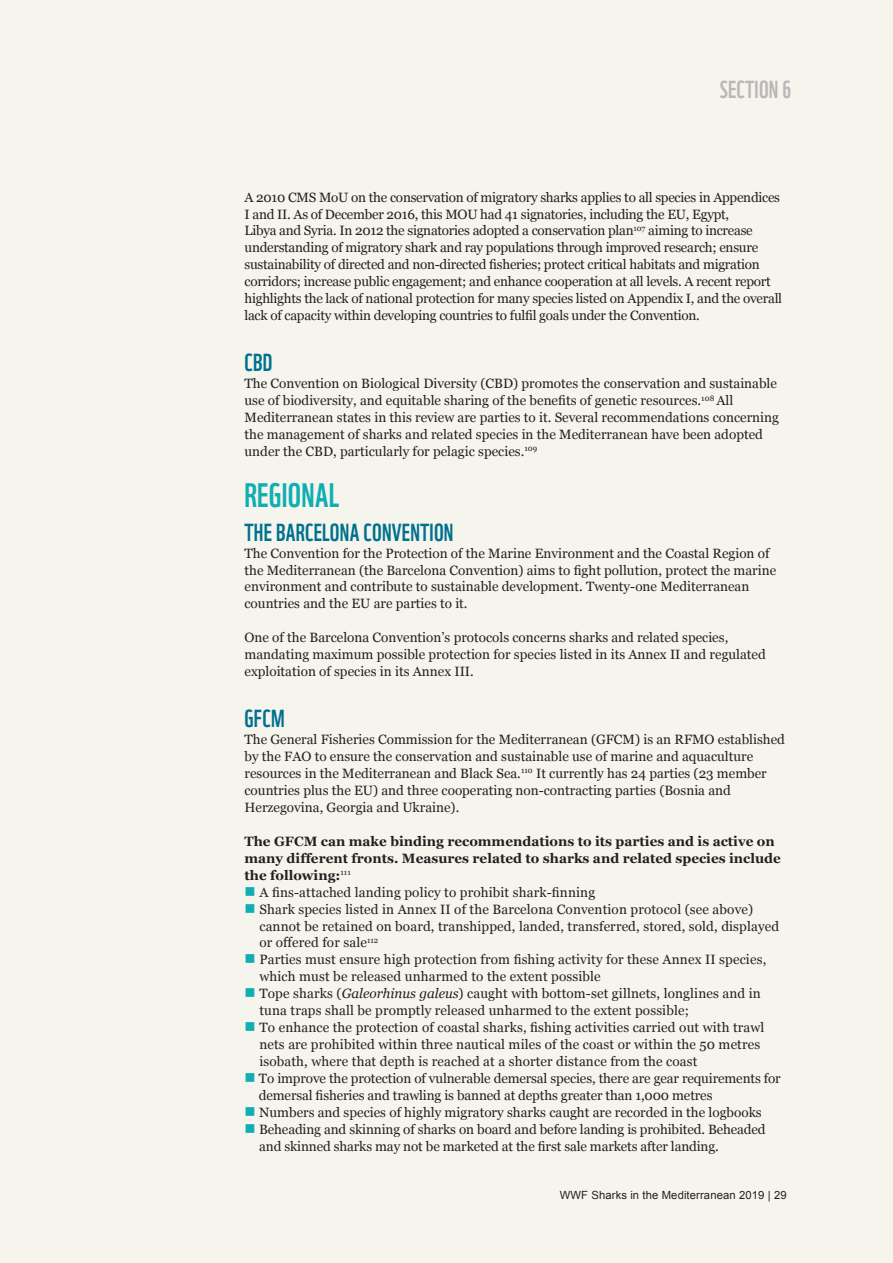
<style>
.page{position:relative;width:893px;height:1263px;background:#f5f5ee}
.page>*{position:absolute;margin:0;border:0;box-sizing:border-box;transform-origin:0 0}
.t1{font:33px "WWF";letter-spacing:.01em;color:#10aeb2}
.t2{font:24px "WWF";letter-spacing:.01em;color:#00718e}
.t3{font:24px "WWF";letter-spacing:.01em;color:#bbb7b7}
.t4{font:13.5px/17px "Georgia";color:#231f20}
.t5{font:13.5px/17px "Georgia";letter-spacing:-.02em;color:#231f20}
.t6{font:700 13.5px/17px "Georgia";color:#231f20}
.t7{font:11.25px "Arial";letter-spacing:.01em;color:#231f20}
.s1{color:#10aeb2}
.s2{font-style:italic}
</style>
<div class="page">
<p class="t3" style="left:719px;top:71px;width:74px">SECTION 6</p>
<p class="t5" style="left:244px;top:188px;width:539px">A 2010 CMS MoU on the conservation of migratory sharks applies to all species in Appendices I and II. As of December 2016, this MOU had 41 signatories, including the EU, Egypt,<br>Libya and Syria. In 2012 the signatories adopted a conservation plan<sup>107</sup> aiming to increase understanding of migratory shark and ray populations through improved research; ensure sustainability of directed and non-directed fisheries; protect critical habitats and migration corridors; increase public engagement; and enhance cooperation at all levels. A recent report highlights the lack of national protection for many species listed on Appendix I, and the overall lack of capacity within developing countries to fulfil goals under the Convention.</p>
<p class="t2" style="left:244px;top:344px;width:29px">CBD</p>
<p class="t4" style="left:244px;top:374px;width:536px">The Convention on Biological Diversity (CBD) promotes the conservation and sustainable use of biodiversity, and equitable sharing of the benefits of genetic resources.<sup>108</sup> All Mediterranean states in this review are parties to it. Several recommendations concerning the management of sharks and related species in the Mediterranean have been adopted under the CBD, particularly for pelagic species.<sup>109</sup></p>
<p class="t1" style="left:244px;top:469px;width:96px">REGIONAL</p>
<p class="t2" style="left:244px;top:513px;width:211px">THE BARCELONA CONVENTION</p>
<p class="t4" style="left:244px;top:544px;width:533px">The Convention for the Protection of the Marine Environment and the Coastal Region of the Mediterranean (the Barcelona Convention) aims to fight pollution, protect the marine environment and contribute to sustainable development. Twenty-one Mediterranean countries and the EU are parties to it.</p>
<p class="t4" style="left:244px;top:629px;width:523px">One of the Barcelona Convention’s protocols concerns sharks and related species, mandating maximum possible protection for species listed in its Annex II and regulated exploitation of species in its Annex III.</p>
<p class="t2" style="left:244px;top:700px;width:42px">GFCM</p>
<p class="t4" style="left:244px;top:730px;width:542px">The General Fisheries Commission for the Mediterranean (GFCM) is an RFMO established by the FAO to ensure the conservation and sustainable use of marine and aquaculture resources in the Mediterranean and Black Sea.<sup>110</sup> It currently has 24 parties (23 member countries plus the EU) and three cooperating non-contracting parties (Bosnia and Herzegovina, Georgia and Ukraine).</p>
<p class="t6" style="left:244px;top:832px;width:538px">The GFCM can make binding recommendations to its parties and is active on many different fronts. Measures related to sharks and related species include the following:<sup>111</sup></p>
<p class="t4" style="left:244px;top:883px;width:352px"><span class="s1">■</span> A fins-attached landing policy to prohibit shark-finning</p>
<p class="t4" style="left:259px;top:900px;width:521px;text-indent:-15px"><span class="s1">■</span> Shark species listed in Annex II of the Barcelona Convention protocol (see above) cannot be retained on board, transhipped, landed, transferred, stored, sold, displayed or offered for sale<sup>112</sup></p>
<p class="t4" style="left:259px;top:951px;width:508px;text-indent:-15px"><span class="s1">■</span> Parties must ensure high protection from fishing activity for these Annex II species, which must be released unharmed to the extent possible</p>
<p class="t4" style="left:259px;top:985px;width:503px;text-indent:-15px"><span class="s1">■</span> Tope sharks (<span class="s2">Galeorhinus galeus</span>) caught with bottom-set gillnets, longlines and in tuna traps shall be promptly released unharmed to the extent possible;</p>
<p class="t4" style="left:259px;top:1018px;width:506px;text-indent:-15px"><span class="s1">■</span> To enhance the protection of coastal sharks, fishing activities carried out with trawl nets are prohibited within three nautical miles of the coast or within the 50 metres isobath, where that depth is reached at a shorter distance from the coast</p>
<p class="t4" style="left:259px;top:1069px;width:523px;text-indent:-14px"><span class="s1">■</span> To improve the protection of vulnerable demersal species, there are gear requirements for demersal fisheries and trawling is banned at depths greater than 1,000 metres</p>
<p class="t4" style="left:244px;top:1103px;width:519px"><span class="s1">■</span> Numbers and species of highly migratory sharks caught are recorded in the logbooks</p>
<p class="t4" style="left:259px;top:1120px;width:508px;text-indent:-15px"><span class="s1">■</span> Beheading and skinning of sharks on board and before landing is prohibited. Beheaded and skinned sharks may not be marketed at the first sale markets after landing.</p>
<p class="t7" style="left:560px;top:1187px;width:228px">WWF Sharks in the Mediterranean 2019 | 29</p>
</div>
